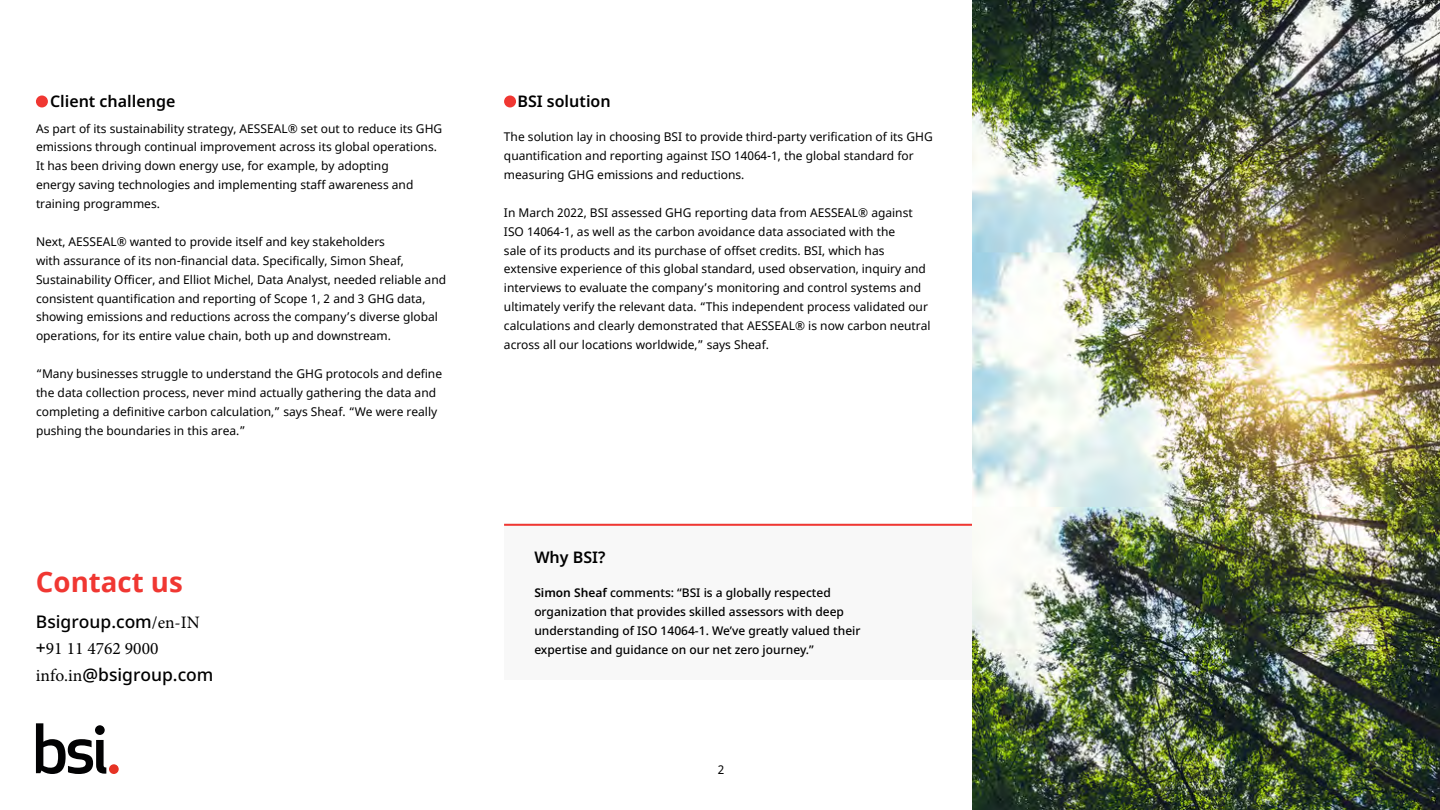
<style>
.page{position:relative;width:1440px;height:810px;background:#fff}
.page>*{position:absolute;margin:0;border:0;box-sizing:border-box;transform-origin:0 0}
.t1{font:700 27.7px "Noto Sans";color:#f03732}
.t2{font:500 17.5px/26.2px "Noto Sans";color:#000}
.t3{font:600 16px "Noto Sans";color:#000}
.t4{font:12px/18.9px "Noto Sans";color:#000}
.t5{font:500 12px/18.9px "Noto Sans";color:#000}
.s1{font-family:"Minion Pro";font-weight:400}
.s2{font-weight:600}
</style>
<div class="page">
<svg style="left:36px;top:723px;width:70px;height:51px"></svg>
<div style="left:109px;top:764px;width:10px;height:10px;background:#e63324;border-radius:50%"></div>
<img style="left:972px;top:0;width:468px;height:810px">
<div style="left:504px;top:524px;width:468px;height:156px;background:#f8f8f8"></div>
<hr style="left:504px;top:524px;width:468px;height:2px;background:#f03732">
<div style="left:36px;top:96px;width:12px;height:11px;background:#f03732;border-radius:50%"></div>
<div style="left:504px;top:96px;width:12px;height:11px;background:#f03732;border-radius:50%"></div>
<p class="t3" style="left:50px;top:93px;width:127px">Client challenge</p>
<p class="t3" style="left:517px;top:93px;width:95px">BSI solution</p>
<p class="t4" style="left:36px;top:119px;width:408px">As part of its sustainability strategy, AESSEAL® set out to reduce its GHG emissions through continual improvement across its global operations.<br>It has been driving down energy use, for example, by adopting<br>energy saving technologies and implementing staff awareness and training programmes.</p>
<p class="t4" style="left:36px;top:233px;width:412px">Next, AESSEAL® wanted to provide itself and key stakeholders<br>with assurance of its non-financial data. Specifically, Simon Sheaf, Sustainability Officer, and Elliot Michel, Data Analyst, needed reliable and consistent quantification and reporting of Scope 1, 2 and 3 GHG data, showing emissions and reductions across the company’s diverse global operations, for its entire value chain, both up and downstream.</p>
<p class="t4" style="left:36px;top:365px;width:408px">“Many businesses struggle to understand the GHG protocols and define the data collection process, never mind actually gathering the data and completing a definitive carbon calculation,” says Sheaf. “We were really pushing the boundaries in this area.”</p>
<p class="t1" style="left:36px;top:562px;width:148px">Contact us</p>
<p class="t2" style="left:36px;top:609px;width:179px">Bsigroup.com<span class="s1">/en-IN </span>+<span class="s1">91 11 4762 9000 info.in</span>@bsigroup.com</p>
<p class="t4" style="left:504px;top:128px;width:430px">The solution lay in choosing BSI to provide third-party verification of its GHG quantification and reporting against ISO 14064-1, the global standard for measuring GHG emissions and reductions.</p>
<p class="t4" style="left:504px;top:203px;width:428px">In March 2022, BSI assessed GHG reporting data from AESSEAL® against ISO 14064-1, as well as the carbon avoidance data associated with the<br>sale of its products and its purchase of offset credits. BSI, which has extensive experience of this global standard, used observation, inquiry and interviews to evaluate the company’s monitoring and control systems and ultimately verify the relevant data. “This independent process validated our calculations and clearly demonstrated that AESSEAL® is now carbon neutral across all our locations worldwide,” says Sheaf.</p>
<p class="t3" style="left:534px;top:548px;width:73px">Why BSI?</p>
<p class="t5" style="left:534px;top:583px;width:328px"><span class="s2">Simon Sheaf</span> comments: “BSI is a globally respected organization that provides skilled assessors with deep understanding of ISO 14064-1. We’ve greatly valued their expertise and guidance on our net zero journey.”</p>
<p class="t4" style="left:718px;top:761px;width:8px">2</p>
</div>
